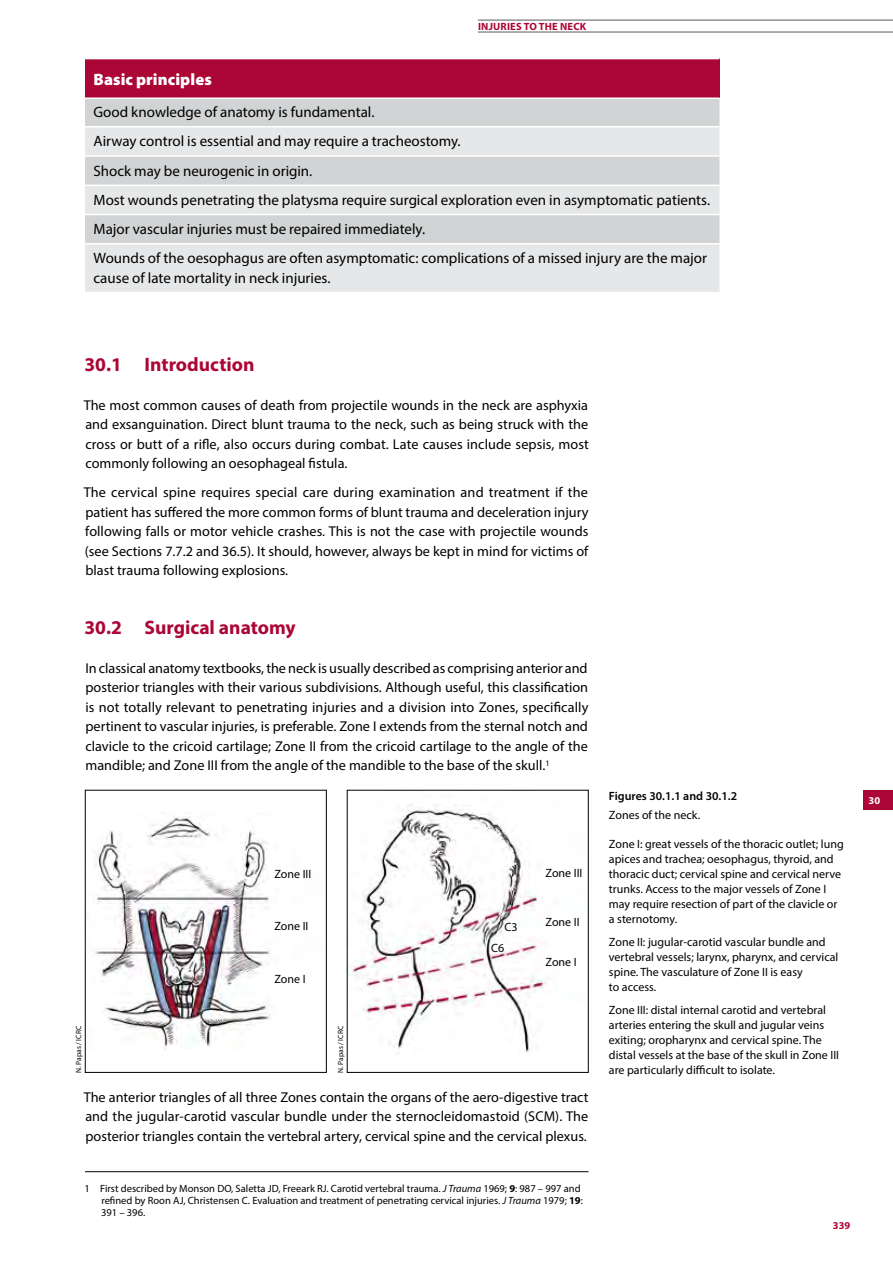
<style>
.page{position:relative;width:893px;height:1263px;background:#fff}
.page>*{position:absolute;margin:0;border:0;box-sizing:border-box;transform-origin:0 0}
.t1{font:700 19.5px "Myriad Pro";color:#ab0635}
.t2{font:900 16.5px "Myriad Pro";letter-spacing:.005em;color:#fff}
.t3{font:15px/29.2px "Myriad Pro";color:#000}
.t4{font:14.25px/19.5px "Myriad Pro";color:#000;text-align:justify}
.t5{font:12px/15px "Myriad Pro";color:#000}
.t6{font:600 12px "Myriad Pro";color:#000}
.t7{font:10.5px/12px "Myriad Pro";color:#000}
.t8{font:700 10.5px "Myriad Pro";letter-spacing:.02em;color:#ab0635}
.t9{font:700 10.5px "Myriad Pro";color:#fff}
.t10{font:7.5px "Myriad Pro";color:#000}
.s1{font-style:italic}
.s2{font-weight:700}
</style>
<div class="page">
<hr style="left:478px;top:20px;width:415px;height:1px;background:#58595b">
<hr style="left:478px;top:32px;width:415px;height:1px;background:#58595b">
<div style="left:863px;top:790px;width:30px;height:19px;background:#ab0635"></div>
<div style="left:85px;top:59px;width:634px;height:39px;background:#ab0635"></div>
<div style="left:85px;top:99px;width:634px;height:27px;background:#d1d3d4"></div>
<svg style="left:85px;top:128px;width:634px;height:164px;background:#dee0e1"></svg>
<hr style="left:85px;top:155px;width:634px;height:2px;background:#fff">
<hr style="left:85px;top:185px;width:634px;height:1px;background:#fff">
<hr style="left:85px;top:214px;width:634px;height:1px;background:#fff">
<hr style="left:85px;top:243px;width:634px;height:2px;background:#fff">
<hr style="left:85px;top:1171px;width:503px;height:1px;background:#000">
<img style="left:95px;top:816px;width:175px;height:234px">
<div style="left:85px;top:790px;width:242px;height:282px;border:1px solid #000"></div>
<img style="left:349px;top:804px;width:198px;height:249px">
<p class="t8" style="left:478px;top:19px;width:110px">INJURIES TO THE NECK</p>
<p class="t2" style="left:94px;top:70px;width:120px">Basic principles</p>
<p class="t3" style="left:94px;top:97px;width:618px">Good knowledge of anatomy is fundamental.<br>Airway control is essential and may require a tracheostomy.<br>Shock may be neurogenic in origin.<br>Most wounds penetrating the platysma require surgical exploration even in asymptomatic patients.<br>Major vascular injuries must be repaired immediately.<br>Wounds of the oesophagus are often asymptomatic: complications of a missed injury are the major</p>
<p class="t3" style="left:94px;top:263px;width:238px">cause of late mortality in neck injuries.</p>
<h1 class="t1" style="left:84px;top:351px;width:172px">30.1 Introduction</h1>
<p class="t4" style="left:84px;top:395px;width:507px">The most common causes of death from projectile wounds in the neck are asphyxia and exsanguination. Direct blunt trauma to the neck, such as being struck with the cross or butt of a rifle, also occurs during combat. Late causes include sepsis, most commonly following an oesophageal fistula.</p>
<p class="t4" style="left:84px;top:482px;width:506px">The cervical spine requires special care during examination and treatment if the patient has suffered the more common forms of blunt trauma and deceleration injury following falls or motor vehicle crashes. This is not the case with projectile wounds (see Sections 7.7.2 and 36.5). It should, however, always be kept in mind for victims of blast trauma following explosions.</p>
<h1 class="t1" style="left:84px;top:614px;width:213px">30.2 Surgical anatomy</h1>
<p class="t4" style="left:85px;top:658px;width:504px">In classical anatomy textbooks, the neck is usually described as comprising anterior and posterior triangles with their various subdivisions. Although useful, this classification is not totally relevant to penetrating injuries and a division into Zones, specifically pertinent to vascular injuries, is preferable. Zone I extends from the sternal notch and clavicle to the cricoid cartilage; Zone II from the cricoid cartilage to the angle of the mandible; and Zone III from the angle of the mandible to the base of the skull.<sup>1</sup></p>
<p class="t10" style="left:74px;top:1072px;width:48px;rotate:-90deg">N. Papas / ICRC</p>
<p class="t5" style="left:274px;top:866px;width:38px">Zone III</p>
<p class="t5" style="left:274px;top:919px;width:36px">Zone II</p>
<p class="t5" style="left:274px;top:972px;width:33px">Zone I</p>
<p class="t10" style="left:336px;top:1072px;width:48px;rotate:-90deg">N. Papas / ICRC</p>
<p class="t5" style="left:505px;top:919px;width:15px">C3</p>
<p class="t5" style="left:491px;top:940px;width:15px">C6</p>
<p class="t5" style="left:546px;top:865px;width:38px">Zone III</p>
<p class="t5" style="left:546px;top:914px;width:36px">Zone II</p>
<p class="t5" style="left:546px;top:954px;width:33px">Zone I</p>
<p class="t4" style="left:84px;top:1087px;width:506px">The anterior triangles of all three Zones contain the organs of the aero-digestive tract and the jugular-carotid vascular bundle under the sternocleidomastoid (SCM). The posterior triangles contain the vertebral artery, cervical spine and the cervical plexus.</p>
<p class="t7" style="left:101px;top:1182px;width:483px;text-indent:-17px">1 First described by Monson DO, Saletta JD, Freeark RJ. Carotid vertebral trauma. <span class="s1">J Trauma</span> 1969; <span class="s2">9</span>: 987 – 997 and refined by Roon AJ, Christensen C. Evaluation and treatment of penetrating cervical injuries. <span class="s1">J Trauma</span> 1979; <span class="s2">19</span>:<br>391 – 396.</p>
<p class="t6" style="left:609px;top:788px;width:130px">Figures 30.1.1 and 30.1.2</p>
<p class="t5" style="left:609px;top:807px;width:93px">Zones of the neck.</p>
<p class="t5" style="left:609px;top:837px;width:236px">Zone I: great vessels of the thoracic outlet; lung apices and trachea; oesophagus, thyroid, and thoracic duct; cervical spine and cervical nerve trunks. Access to the major vessels of Zone I may require resection of part of the clavicle or a sternotomy.</p>
<p class="t5" style="left:609px;top:934px;width:231px">Zone II: jugular-carotid vascular bundle and vertebral vessels; larynx, pharynx, and cervical spine. The vasculature of Zone II is easy<br>to access.</p>
<p class="t5" style="left:609px;top:1002px;width:232px">Zone III: distal internal carotid and vertebral arteries entering the skull and jugular veins exiting; oropharynx and cervical spine. The distal vessels at the base of the skull in Zone III are particularly difficult to isolate.</p>
<p class="t9" style="left:869px;top:793px;width:13px">30</p>
<p class="t8" style="left:833px;top:1218px;width:19px">339</p>
</div>
